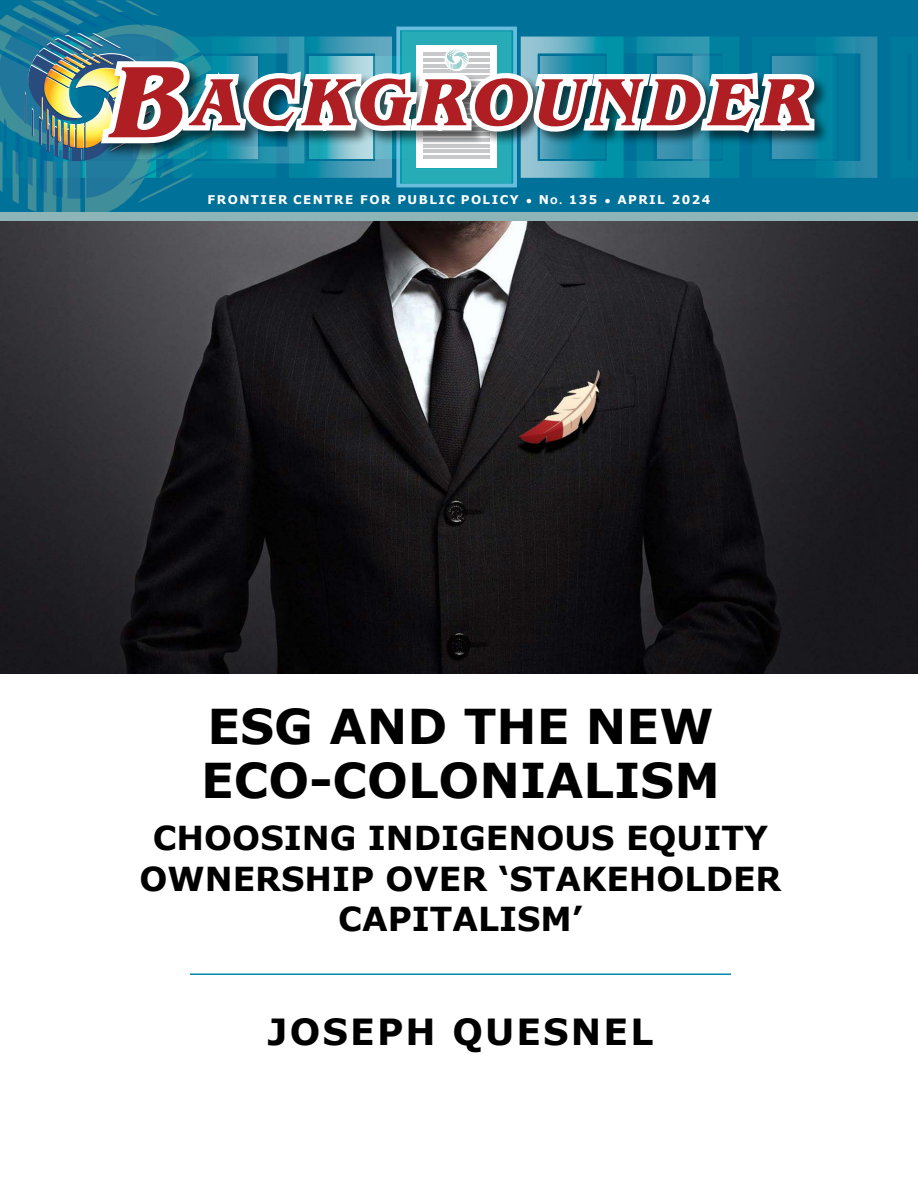
<style>
.page{position:relative;width:918px;height:1188px;background:#fff}
.page>*{position:absolute;margin:0;border:0;box-sizing:border-box;transform-origin:0 0}
.t1{font:italic 700 69px "Benguiat IT Cby BT";letter-spacing:.09em;color:#af1e23}
.t2{font:700 48px/54px "Verdana";color:#000}
.t3{font:700 36px "Verdana";letter-spacing:.06em;color:#000}
.t4{font:700 33px/40.5px "Verdana";color:#000;text-align:center}
.t5{font:700 12px "Verdana";letter-spacing:.12em;color:#fff}
.s1{font-size:105px}
.s2{font-size:9px}
</style>
<div class="page">
<img style="left:0;top:221px;width:918px;height:453px">
<hr style="left:190px;top:973px;width:541px;height:2px;background:#0087ab">
<svg style="left:0;top:1px;width:918px;height:211px;background:#07789c"></svg>
<div style="left:0;top:212px;width:918px;height:9px;background:#8db5b8"></div>
<div style="left:772px;top:56px;width:64px;height:102px;background:#0084a1"></div>
<svg style="left:0;top:0;width:823px;height:225px"></svg>
<h1 class="t1" style="left:111px;top:59px;width:701px"><span class="s1">B</span>ACKGROUNDER</h1>
<p class="t5" style="left:208px;top:192px;width:504px">FRONTIER CENTRE FOR PUBLIC POLICY <span class="s2">•</span> N<span class="s2">O.</span> 135 <span class="s2">•</span> APRIL 2024</p>
<h2 class="t2" style="left:201px;top:699px;width:520px">ESG AND THE NEW<br>ECO-COLONIALISM</h2>
<p class="t4" style="left:140px;top:818px;width:643px">CHOOSING INDIGENOUS EQUITY<br>OWNERSHIP OVER ‘STAKEHOLDER<br>CAPITALISM’</p>
<p class="t3" style="left:268px;top:1007px;width:387px">JOSEPH QUESNEL</p>
</div>
